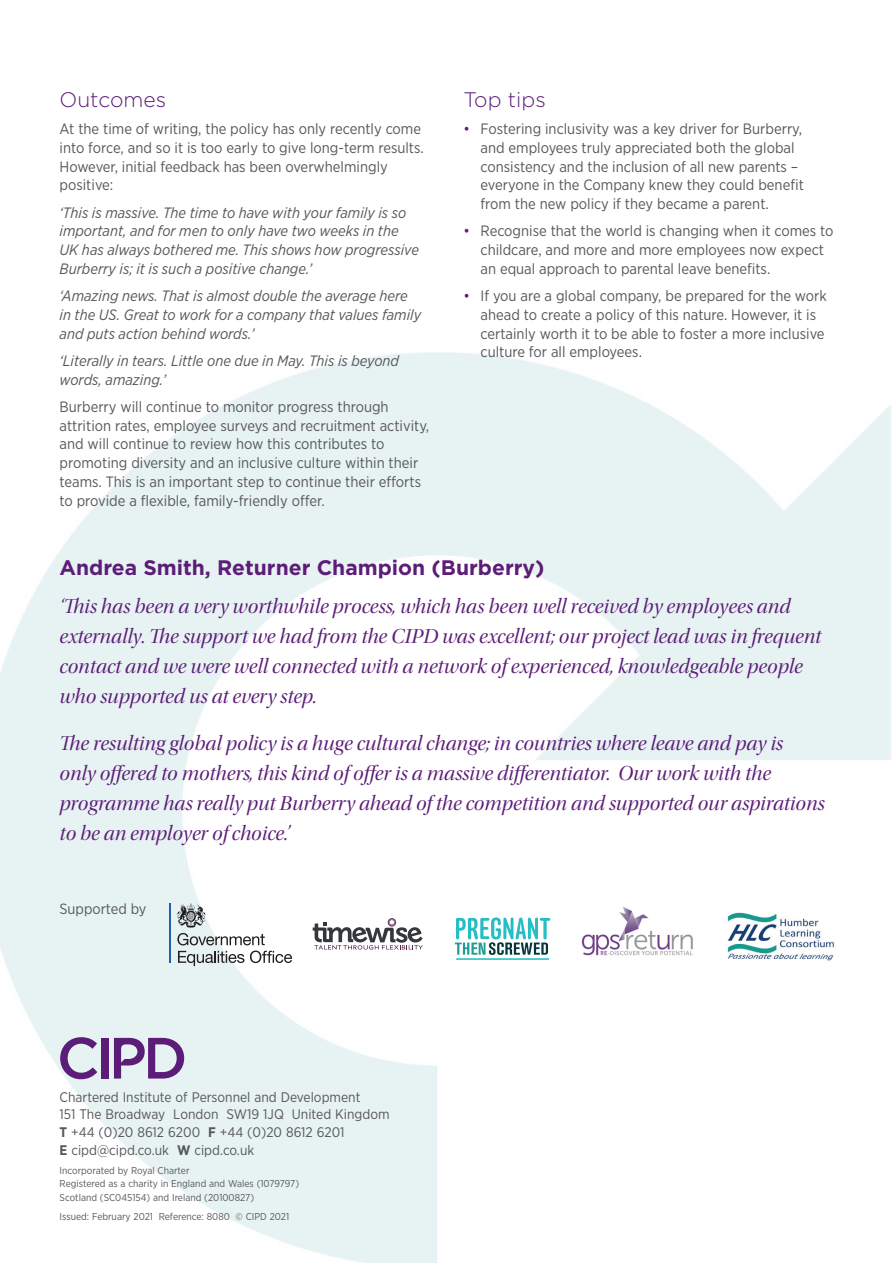
<style>
.page{position:relative;width:893px;height:1263px;background:#fff}
.page>*{position:absolute;margin:0;border:0;box-sizing:border-box;transform-origin:0 0}
.t1{font:21px/30px "Utopia Std Disp It";color:#5c1d78}
.t2{font:700 21px "Gotham";color:#5c1d78}
.t3{font:300 21px "Gotham";color:#5c1d78}
.t4{font:15px/18.8px "Gotham Narrow";color:#57585a}
.t5{font:italic 15px/18.8px "Gotham Narrow";color:#57585a}
.t6{font:14.85px "Gotham Narrow";color:#57585a}
.t7{font:13.95px/17.7px "Gotham Narrow";color:#57585a}
.t8{font:10.05px/13.5px "Gotham Narrow";color:#57585a}
.s1{color:#5c1d78}
.s2{font-weight:700}
</style>
<div class="page">
<img style="left:0;top:352px;width:891px;height:911px">
<svg style="left:60px;top:1037px;width:37px;height:42px;background:#b1a0c3"></svg>
<svg style="left:114px;top:1038px;width:70px;height:40px;background:#a187b5"></svg>
<div style="left:101px;top:1038px;width:7px;height:40px;background:#5c1d78"></div>
<svg style="left:313px;top:918px;width:110px;height:31px"></svg>
<svg style="left:455px;top:917px;width:95px;height:38px"></svg>
<hr style="left:456px;top:958px;width:93px;height:2px;background:#25bcc5">
<img style="left:581px;top:907px;width:113px;height:49px">
<img style="left:727px;top:912px;width:109px;height:49px">
<hr style="left:170px;top:903px;width:1px;height:60px;background:#1e5fad">
<svg style="left:177px;top:933px;width:115px;height:33px"></svg>
<svg style="left:177px;top:903px;width:29px;height:24px"></svg>
<h1 class="t3" style="left:60px;top:86px;width:108px">Outcomes</h1>
<p class="t4" style="left:60px;top:119px;width:366px">At the time of writing, the policy has only recently come into force, and so it is too early to give long-term results.<br>However, initial feedback has been overwhelmingly positive:</p>
<p class="t5" style="left:60px;top:203px;width:361px">‘This is massive. The time to have with your family is so important, and for men to only have two weeks in the UK has always bothered me. This shows how progressive Burberry is; it is such a positive change.’</p>
<p class="t5" style="left:60px;top:286px;width:363px">‘Amazing news. That is almost double the average here in the US. Great to work for a company that values family and puts action behind words.’</p>
<p class="t5" style="left:60px;top:351px;width:341px">‘Literally in tears. Little one due in May. This is beyond words, amazing.’</p>
<p class="t4" style="left:60px;top:397px;width:371px">Burberry will continue to monitor progress through attrition rates, employee surveys and recruitment activity, and will continue to review how this contributes to promoting diversity and an inclusive culture within their teams. This is an important step to continue their efforts to provide a flexible, family-friendly offer.</p>
<h1 class="t3" style="left:463px;top:86px;width:84px">Top tips</h1>
<p class="t4" style="left:480px;top:119px;width:325px;text-indent:-17px"><span class="s1">•</span> Fostering inclusivity was a key driver for Burberry, and employees truly appreciated both the global consistency and the inclusion of all new parents – everyone in the Company knew they could benefit from the new policy if they became a parent.</p>
<p class="t4" style="left:480px;top:221px;width:354px;text-indent:-17px"><span class="s1">•</span> Recognise that the world is changing when it comes to childcare, and more and more employees now expect an equal approach to parental leave benefits.</p>
<p class="t4" style="left:480px;top:286px;width:348px;text-indent:-17px"><span class="s1">•</span> If you are a global company, be prepared for the work ahead to create a policy of this nature. However, it is certainly worth it to be able to foster a more inclusive culture for all employees.</p>
<h1 class="t2" style="left:60px;top:553px;width:486px">Andrea Smith, Returner Champion (Burberry)</h1>
<p class="t1" style="left:60px;top:592px;width:763px">‘This has been a very worthwhile process, which has been well received by employees and externally. The support we had from the CIPD was excellent; our project lead was in frequent contact and we were well connected with a network of experienced, knowledgeable people who supported us at every step.</p>
<p class="t1" style="left:60px;top:729px;width:767px">The resulting global policy is a huge cultural change; in countries where leave and pay is<br>only offered to mothers, this kind of offer is a massive differentiator. Our work with the programme has really put Burberry ahead of the competition and supported our aspirations to be an employer of choice.’</p>
<p class="t6" style="left:60px;top:899px;width:88px">Supported by</p>
<p class="t7" style="left:60px;top:1087px;width:332px">Chartered Institute of Personnel and Development<br>151 The Broadway London SW19 1JQ United Kingdom <span class="s2">T</span> +44 (0)20 8612 6200 <span class="s2">F</span> +44 (0)20 8612 6201<br><span class="s2">E</span> cipd@cipd.co.uk <span class="s2">W</span> cipd.co.uk</p>
<p class="t8" style="left:60px;top:1163px;width:241px">Incorporated by Royal Charter<br>Registered as a charity in England and Wales (1079797)<br>Scotland (SC045154) and Ireland (20100827)</p>
<p class="t8" style="left:60px;top:1210px;width:231px">Issued: February 2021 Reference: 8080 © CIPD 2021</p>
</div>
